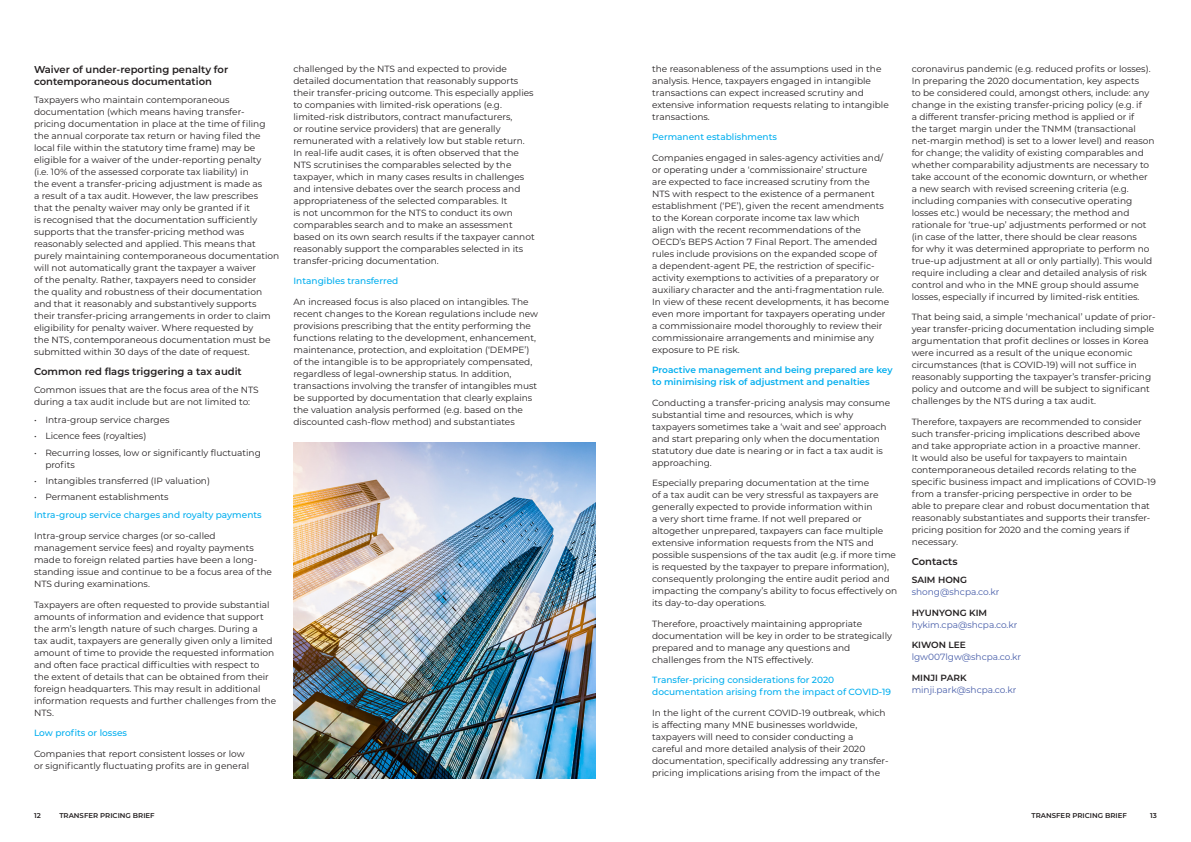
<style>
.page{position:relative;width:1191px;height:842px;background:#fff}
.page>*{position:absolute;margin:0;border:0;box-sizing:border-box;transform-origin:0 0}
.t1{font:600 10px/12px "Montserrat";color:#231f20}
.Body{font:9px/12px "Montserrat";color:#231f20}
.Intro{font:500 9px/12px "Montserrat";color:#00aeef}
.Body-2{font:9px/12px "Montserrat";color:#475da9}
.Intro-2{font:600 9px/12px "Montserrat";color:#00aeef}
.Pagination{font:600 7px "Montserrat";color:#231f20}
.s1{font-weight:600;color:#231f20}
.s2{color:#fff}
</style>
<div class="page">
<img style="left:293px;top:442px;width:302px;height:337px">
<h3 class="t1" style="left:34px;top:63px;width:196px">Waiver of under-reporting penalty for contemporaneous documentation</h3>
<p class="Body" style="left:34px;top:93px;width:247px">Taxpayers who maintain contemporaneous documentation (which means having transfer-<br>pricing documentation in place at the time of filing the annual corporate tax return or having filed the local file within the statutory time frame) may be eligible for a waiver of the under-reporting penalty<br>(i.e. 10% of the assessed corporate tax liability) in<br>the event a transfer-pricing adjustment is made as<br>a result of a tax audit. However, the law prescribes<br>that the penalty waiver may only be granted if it<br>is recognised that the documentation sufficiently supports that the transfer-pricing method was reasonably selected and applied. This means that purely maintaining contemporaneous documentation will not automatically grant the taxpayer a waiver<br>of the penalty. Rather, taxpayers need to consider<br>the quality and robustness of their documentation and that it reasonably and substantively supports their transfer-pricing arrangements in order to claim eligibility for penalty waiver. Where requested by<br>the NTS, contemporaneous documentation must be submitted within 30 days of the date of request.</p>
<h3 class="t1" style="left:34px;top:365px;width:209px">Common red flags triggering a tax audit</h3>
<p class="Body" style="left:34px;top:383px;width:226px">Common issues that are the focus area of the NTS during a tax audit include but are not limited to:</p>
<p class="Body" style="left:34px;top:414px;width:137px">• Intra-group service charges</p>
<p class="Body" style="left:34px;top:430px;width:114px">• Licence fees (royalties)</p>
<p class="Body" style="left:45px;top:446px;width:217px;text-indent:-11px">• Recurring losses, low or significantly fluctuating profits</p>
<p class="Body" style="left:34px;top:474px;width:177px">• Intangibles transferred (IP valuation)</p>
<p class="Body" style="left:34px;top:491px;width:136px">• Permanent establishments</p>
<p class="Intro" style="left:34px;top:509px;width:229px">Intra-group service charges and royalty payments</p>
<p class="Body" style="left:34px;top:529px;width:239px">Intra-group service charges (or so-called management service fees) and royalty payments made to foreign related parties have been a long&shy;standing issue and continue to be a focus area of the NTS during examinations.</p>
<p class="Body" style="left:34px;top:598px;width:244px">Taxpayers are often requested to provide substantial amounts of information and evidence that support the arm’s length nature of such charges. During a<br>tax audit, taxpayers are generally given only a limited amount of time to provide the requested information and often face practical difficulties with respect to the extent of details that can be obtained from their foreign headquarters. This may result in additional information requests and further challenges from the NTS.</p>
<p class="Intro" style="left:34px;top:726px;width:94px">Low profits or losses</p>
<p class="Body" style="left:34px;top:747px;width:217px">Companies that report consistent losses or low or significantly fluctuating profits are in general</p>
<p class="Body" style="left:293px;top:62px;width:243px">challenged by the NTS and expected to provide detailed documentation that reasonably supports their transfer-pricing outcome. This especially applies to companies with limited-risk operations (e.g. limited-risk distributors, contract manufacturers,<br>or routine service providers) that are generally remunerated with a relatively low but stable return.<br>In real-life audit cases, it is often observed that the NTS scrutinises the comparables selected by the taxpayer, which in many cases results in challenges and intensive debates over the search process and appropriateness of the selected comparables. It<br>is not uncommon for the NTS to conduct its own comparables search and to make an assessment based on its own search results if the taxpayer cannot reasonably support the comparables selected in its transfer-pricing documentation.</p>
<p class="Intro" style="left:293px;top:275px;width:106px">Intangibles transferred</p>
<p class="Body" style="left:293px;top:295px;width:246px">An increased focus is also placed on intangibles. The recent changes to the Korean regulations include new provisions prescribing that the entity performing the functions relating to the development, enhancement, maintenance, protection, and exploitation (‘DEMPE’) of the intangible is to be appropriately compensated, regardless of legal-ownership status. In addition, transactions involving the transfer of intangibles must be supported by documentation that clearly explains the valuation analysis performed (e.g. based on the discounted cash-flow method) and substantiates</p>
<p class="Body" style="left:652px;top:62px;width:238px">the reasonableness of the assumptions used in the analysis. Hence, taxpayers engaged in intangible transactions can expect increased scrutiny and extensive information requests relating to intangible transactions.</p>
<p class="Intro" style="left:652px;top:131px;width:126px">Permanent establishments</p>
<p class="Body" style="left:652px;top:151px;width:238px">Companies engaged in sales-agency activities and/ or operating under a ‘commissionaire’ structure<br>are expected to face increased scrutiny from the NTS with respect to the existence of a permanent establishment (‘PE’), given the recent amendments to the Korean corporate income tax law which<br>align with the recent recommendations of the OECD’s BEPS Action 7 Final Report. The amended rules include provisions on the expanded scope of<br>a dependent-agent PE, the restriction of specific&shy;activity exemptions to activities of a preparatory or auxiliary character and the anti-fragmentation rule.<br>In view of these recent developments, it has become even more important for taxpayers operating under a commissionaire model thoroughly to review their commissionaire arrangements and minimise any exposure to PE risk.</p>
<p class="Intro-2" style="left:652px;top:364px;width:242px">Proactive management and being prepared are key to minimising risk of adjustment and penalties</p>
<p class="Body" style="left:652px;top:396px;width:239px">Conducting a transfer-pricing analysis may consume substantial time and resources, which is why taxpayers sometimes take a ‘wait and see’ approach and start preparing only when the documentation statutory due date is nearing or in fact a tax audit is approaching.</p>
<p class="Body" style="left:652px;top:477px;width:247px">Especially preparing documentation at the time<br>of a tax audit can be very stressful as taxpayers are generally expected to provide information within<br>a very short time frame. If not well prepared or altogether unprepared, taxpayers can face multiple extensive information requests from the NTS and possible suspensions of the tax audit (e.g. if more time is requested by the taxpayer to prepare information), consequently prolonging the entire audit period and impacting the company’s ability to focus effectively on its day-to-day operations.</p>
<p class="Body" style="left:652px;top:617px;width:241px">Therefore, proactively maintaining appropriate documentation will be key in order to be strategically prepared and to manage any questions and challenges from the NTS effectively.</p>
<p class="Intro" style="left:652px;top:674px;width:240px">Transfer-pricing considerations for 2020 documentation arising from the impact of COVID-19</p>
<p class="Body" style="left:652px;top:706px;width:238px">In the light of the current COVID-19 outbreak, which is affecting many MNE businesses worldwide, taxpayers will need to consider conducting a<br>careful and more detailed analysis of their 2020 documentation, specifically addressing any transfer&shy;pricing implications arising from the impact of the</p>
<p class="Body" style="left:911px;top:62px;width:244px">coronavirus pandemic (e.g. reduced profits or losses).<br>In preparing the 2020 documentation, key aspects<br>to be considered could, amongst others, include: any change in the existing transfer-pricing policy (e.g. if<br>a different transfer-pricing method is applied or if<br>the target margin under the TNMM (transactional net-margin method) is set to a lower level) and reason for change; the validity of existing comparables and whether comparability adjustments are necessary to take account of the economic downturn, or whether a new search with revised screening criteria (e.g. including companies with consecutive operating losses etc.) would be necessary; the method and rationale for ‘true-up’ adjustments performed or not (in case of the latter, there should be clear reasons<br>for why it was determined appropriate to perform no true-up adjustment at all or only partially). This would require including a clear and detailed analysis of risk control and who in the MNE group should assume losses, especially if incurred by limited-risk entities.</p>
<p class="Body" style="left:911px;top:311px;width:245px">That being said, a simple ‘mechanical’ update of prior&shy;year transfer-pricing documentation including simple argumentation that profit declines or losses in Korea were incurred as a result of the unique economic circumstances (that is COVID-19) will not suffice in reasonably supporting the taxpayer’s transfer-pricing policy and outcome and will be subject to significant challenges by the NTS during a tax audit.</p>
<p class="Body" style="left:911px;top:415px;width:246px">Therefore, taxpayers are recommended to consider such transfer-pricing implications described above and take appropriate action in a proactive manner.<br>It would also be useful for taxpayers to maintain contemporaneous detailed records relating to the specific business impact and implications of COVID-19 from a transfer-pricing perspective in order to be<br>able to prepare clear and robust documentation that reasonably substantiates and supports their transfer&shy;pricing position for 2020 and the coming years if necessary.</p>
<h3 class="t1" style="left:911px;top:555px;width:47px">Contacts</h3>
<p class="Body-2" style="left:911px;top:574px;width:89px"><span class="s1">SAIM HONG </span>shong@shcpa.co.kr</p>
<p class="Body-2" style="left:911px;top:606px;width:107px"><span class="s1">HYUNYONG KIM </span>hykim.cpa@shcpa.co.kr</p>
<p class="Body-2" style="left:911px;top:639px;width:111px"><span class="s1">KIWON LEE </span>lgw007lgw@shcpa.co.kr</p>
<p class="Body-2" style="left:911px;top:671px;width:106px"><span class="s1">MINJI PARK </span>minji.park@shcpa.co.kr</p>
<p class="Pagination" style="left:34px;top:810px;width:8px">12</p>
<p class="Pagination" style="left:59px;top:810px;width:97px">TRANSFER PRICING BRIEF</p>
<p class="Pagination" style="left:1031px;top:810px;width:102px">TRANSFER PRICING BRIEF<span class="s2">E</span></p>
<p class="Pagination" style="left:1150px;top:810px;width:8px">13</p>
</div>
